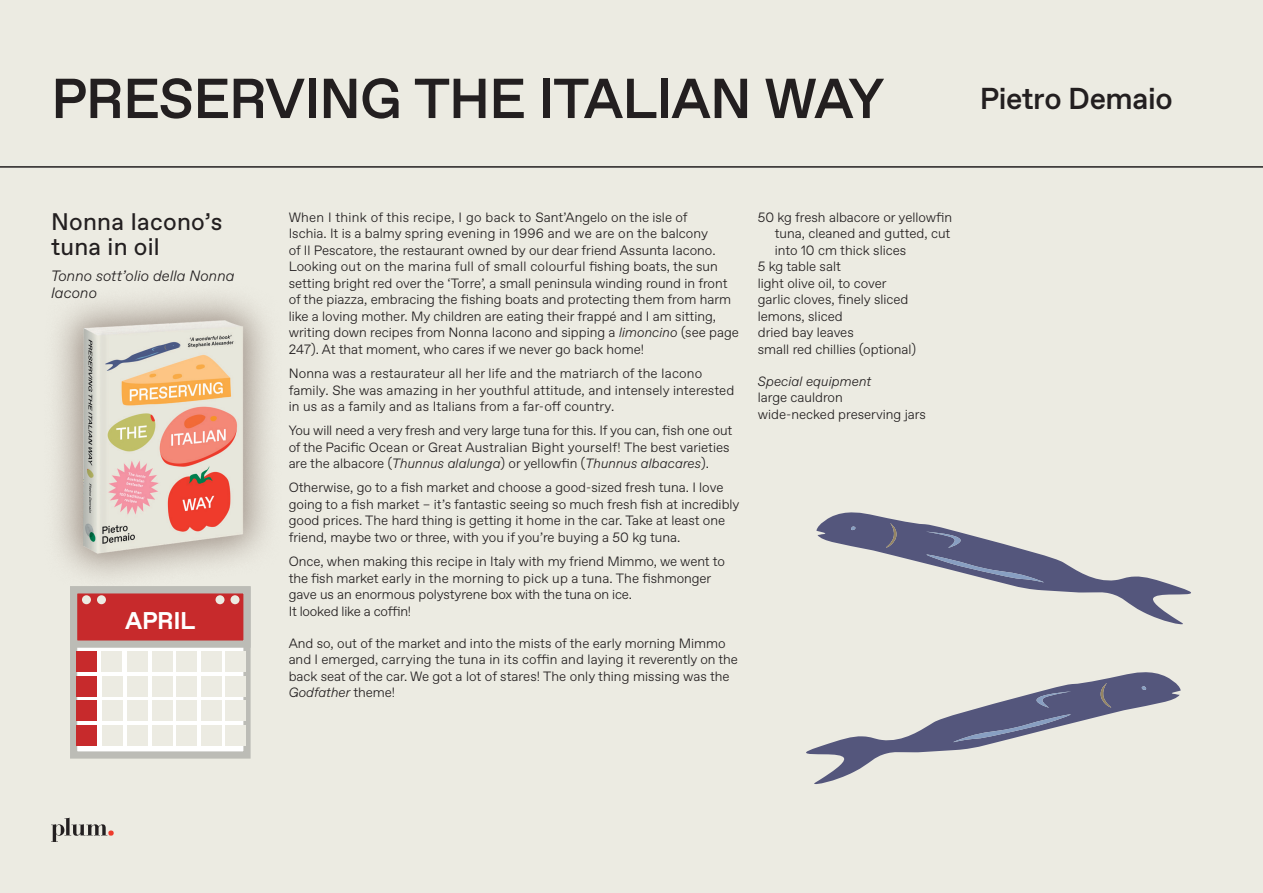
<style>
.page{position:relative;width:1263px;height:893px;background:#ecebe2}
.page>*{position:absolute;margin:0;border:0;box-sizing:border-box;transform-origin:0 0}
.t1{font:500 56.1px "Favorit";letter-spacing:-.025em;color:#231f20}
.t2{font:500 30.3px "Favorit";letter-spacing:-.015em;color:#231f20}
.t3{font:700 24.15px "Favorit";letter-spacing:-.015em;color:#fff}
.t4{font:24px/25.5px "Favorit";letter-spacing:.01em;color:#231f20}
.t5{font:italic 300 15px/17.2px "Favorit";color:#231f20}
.t6{font:300 13.5px/16.5px "Favorit";color:#231f20}
.t7{font:italic 300 13.5px "Favorit";color:#231f20}
.s1{font-style:italic}
</style>
<div class="page">
<svg style="left:51px;top:817px;width:63px;height:25px"></svg>
<div style="left:43px;top:281px;width:240px;height:311px;background:#86766b;opacity:.75"></div>
<img style="left:71px;top:316px;width:181px;height:242px">
<hr style="left:0;top:166px;width:1263px;height:2px;background:#231f20">
<svg style="left:806px;top:672px;width:375px;height:112px"></svg>
<svg style="left:816px;top:512px;width:375px;height:113px"></svg>
<div style="left:72px;top:646px;width:177px;height:111px;background:#fff"></div>
<div style="left:70px;top:586px;width:181px;height:173px;border:7px solid #bcbcb6"></div>
<div style="left:70px;top:586px;width:181px;height:62px;background:#c72a2c;border:7px solid #bcbcb6"></div>
<div style="left:76px;top:651px;width:21px;height:21px;background:#c72a2c"></div>
<div style="left:76px;top:676px;width:21px;height:20px;background:#c72a2c"></div>
<div style="left:76px;top:700px;width:21px;height:21px;background:#c72a2c"></div>
<div style="left:76px;top:725px;width:21px;height:21px;background:#c72a2c"></div>
<div style="left:101px;top:651px;width:21px;height:21px;background:#ecebe2"></div>
<div style="left:102px;top:676px;width:20px;height:20px;background:#ecebe2"></div>
<div style="left:102px;top:700px;width:20px;height:21px;background:#ecebe2"></div>
<div style="left:102px;top:725px;width:20px;height:21px;background:#ecebe2"></div>
<div style="left:127px;top:651px;width:20px;height:21px;background:#ecebe2"></div>
<div style="left:127px;top:676px;width:21px;height:20px;background:#ecebe2"></div>
<div style="left:127px;top:700px;width:21px;height:21px;background:#ecebe2"></div>
<div style="left:127px;top:725px;width:21px;height:21px;background:#ecebe2"></div>
<div style="left:152px;top:651px;width:20px;height:21px;background:#ecebe2"></div>
<div style="left:152px;top:676px;width:21px;height:20px;background:#ecebe2"></div>
<div style="left:152px;top:700px;width:21px;height:21px;background:#ecebe2"></div>
<div style="left:152px;top:725px;width:21px;height:21px;background:#ecebe2"></div>
<div style="left:176px;top:651px;width:21px;height:21px;background:#ecebe2"></div>
<div style="left:177px;top:676px;width:20px;height:20px;background:#ecebe2"></div>
<div style="left:177px;top:700px;width:20px;height:21px;background:#ecebe2"></div>
<div style="left:177px;top:725px;width:20px;height:21px;background:#ecebe2"></div>
<div style="left:201px;top:651px;width:21px;height:21px;background:#ecebe2"></div>
<div style="left:201px;top:676px;width:21px;height:20px;background:#ecebe2"></div>
<div style="left:201px;top:700px;width:21px;height:21px;background:#ecebe2"></div>
<div style="left:201px;top:725px;width:21px;height:21px;background:#ecebe2"></div>
<div style="left:225px;top:651px;width:20px;height:21px;background:#ecebe2"></div>
<div style="left:225px;top:676px;width:21px;height:20px;background:#ecebe2"></div>
<div style="left:225px;top:700px;width:21px;height:21px;background:#ecebe2"></div>
<div style="left:225px;top:725px;width:21px;height:21px;background:#ecebe2"></div>
<div style="left:82px;top:595px;width:9px;height:9px;background:#ecebe2;border-radius:50%"></div>
<div style="left:97px;top:595px;width:9px;height:9px;background:#ecebe2;border-radius:50%"></div>
<div style="left:216px;top:595px;width:8px;height:9px;background:#ecebe2;border-radius:50%"></div>
<div style="left:231px;top:595px;width:8px;height:9px;background:#ecebe2;border-radius:50%"></div>
<h1 class="t1" style="left:51px;top:61px;width:835px">PRESERVING THE ITALIAN WAY</h1>
<h2 class="t2" style="left:980px;top:78px;width:194px">Pietro Demaio</h2>
<h3 class="t4" style="left:51px;top:208px;width:173px">Nonna Iacono’s tuna in oil</h3>
<p class="t5" style="left:51px;top:267px;width:185px">Tonno sott’olio della Nonna<br>Iacono</p>
<h3 class="t3" style="left:125px;top:605px;width:72px">APRIL</h3>
<p class="t6" style="left:289px;top:208px;width:452px">When I think of this recipe, I go back to Sant’Angelo on the isle of<br>Ischia. It is a balmy spring evening in 1996 and we are on the balcony<br>of Il Pescatore, the restaurant owned by our dear friend Assunta Iacono.<br>Looking out on the marina full of small colourful fishing boats, the sun setting bright red over the ‘Torre’, a small peninsula winding round in front of the piazza, embracing the fishing boats and protecting them from harm like a loving mother. My children are eating their frappé and I am sitting, writing down recipes from Nonna Iacono and sipping a <span class="s1">limoncino</span> (see page 247). At that moment, who cares if we never go back home!</p>
<p class="t6" style="left:289px;top:365px;width:447px">Nonna was a restaurateur all her life and the matriarch of the Iacono family. She was amazing in her youthful attitude, and intensely interested in us as a family and as Italians from a far-off country.</p>
<p class="t6" style="left:289px;top:422px;width:445px">You will need a very fresh and very large tuna for this. If you can, fish one out of the Pacific Ocean or Great Australian Bight yourself! The best varieties are the albacore (<span class="s1">Thunnus alalunga</span>) or yellowfin (<span class="s1">Thunnus albacares</span>).</p>
<p class="t6" style="left:289px;top:479px;width:452px">Otherwise, go to a fish market and choose a good-sized fresh tuna. I love going to a fish market – it’s fantastic seeing so much fresh fish at incredibly good prices. The hard thing is getting it home in the car. Take at least one friend, maybe two or three, with you if you’re buying a 50 kg tuna.</p>
<p class="t6" style="left:289px;top:553px;width:438px">Once, when making this recipe in Italy with my friend Mimmo, we went to the fish market early in the morning to pick up a tuna. The fishmonger gave us an enormous polystyrene box with the tuna on ice.<br>It looked like a coffin!</p>
<p class="t6" style="left:289px;top:634px;width:451px">And so, out of the market and into the mists of the early morning Mimmo and I emerged, carrying the tuna in its coffin and laying it reverently on the back seat of the car. We got a lot of stares! The only thing missing was the <span class="s1">Godfather</span> theme!</p>
<p class="t6" style="left:758px;top:208px;width:196px">50 kg fresh albacore or yellowfin</p>
<p class="t6" style="left:775px;top:225px;width:177px">tuna, cleaned and gutted, cut</p>
<p class="t6" style="left:775px;top:241px;width:133px">into 10 cm thick slices</p>
<p class="t6" style="left:758px;top:258px;width:85px">5 kg table salt</p>
<p class="t6" style="left:758px;top:274px;width:130px">light olive oil, to cover</p>
<p class="t6" style="left:758px;top:291px;width:152px">garlic cloves, finely sliced</p>
<p class="t6" style="left:758px;top:307px;width:86px">lemons, sliced</p>
<p class="t6" style="left:758px;top:324px;width:98px">dried bay leaves</p>
<p class="t6" style="left:758px;top:340px;width:160px">small red chillies (optional)</p>
<p class="t7" style="left:758px;top:372px;width:115px">Special equipment</p>
<p class="t6" style="left:758px;top:389px;width:170px">large cauldron<br>wide-necked preserving jars</p>
</div>
